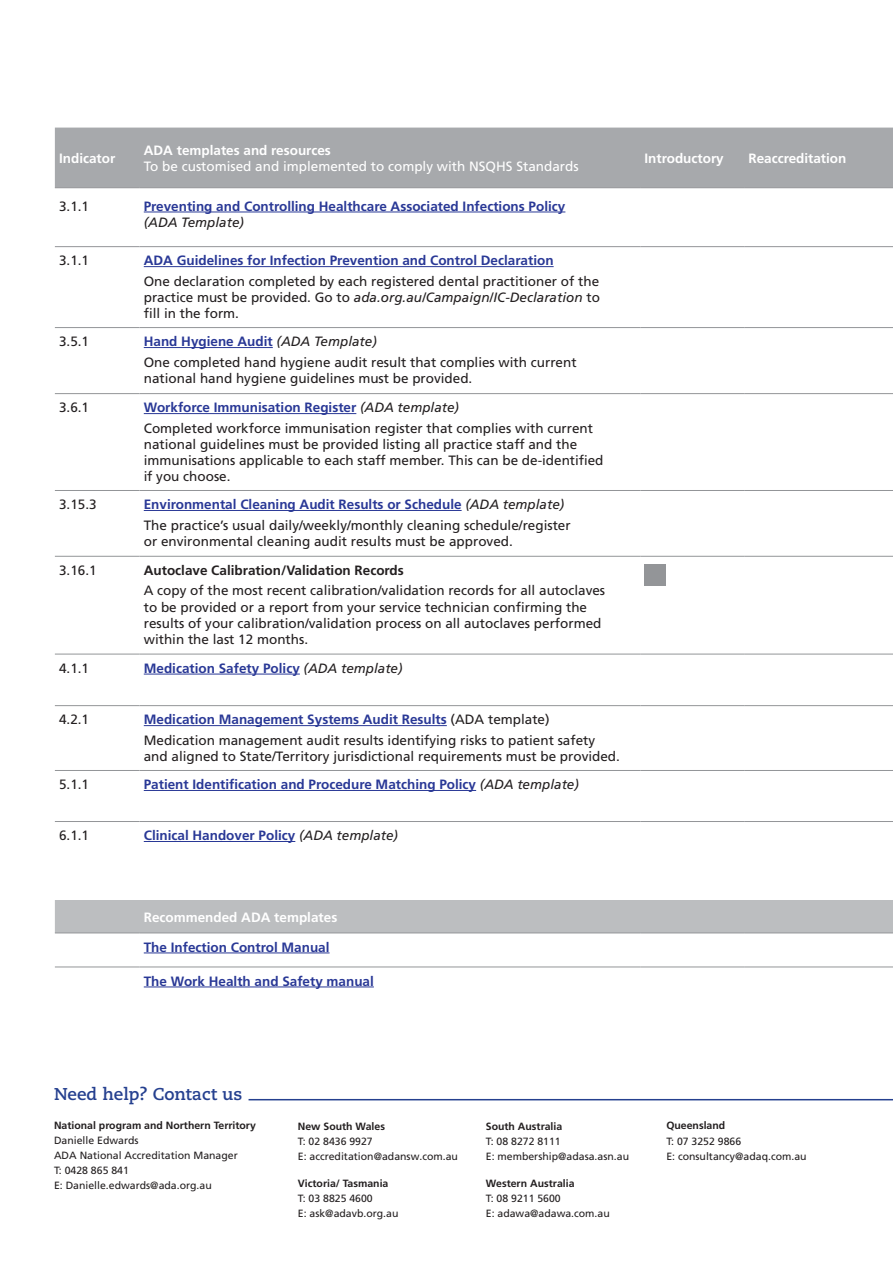
<style>
.page{position:relative;width:893px;height:1263px;background:#fff}
.page>*{position:absolute;margin:0;border:0;box-sizing:border-box;transform-origin:0 0}
.t1{font:700 17.1px "Caecilia LT Pro 75";color:#25408f}
.t2{font:13.5px/16.2px "Frutiger LT Pro";color:#231f20}
.t3{font:700 13.5px "Frutiger LT Pro";color:#293896}
.t4{font:700 13.5px "Frutiger LT Pro";color:#fff}
.t5{font:13.5px "Frutiger LT Pro";color:#fff}
.t6{font:700 13.5px "Frutiger LT Pro";color:#231f20}
.t7{font:italic 13.5px "Frutiger LT Pro";color:#231f20}
.t8{font:10.5px/15px "Frutiger LT Pro";color:#231f20}
.t9{font:700 10.5px "Frutiger LT Pro";color:#231f20}
.s1{font-style:italic}
.s2{font-weight:700;color:#293896}
.s3{font-weight:400;font-style:italic;color:#231f20}
</style>
<div class="page">
<div style="left:55px;top:128px;width:838px;height:59px;background:#a7a9ac"></div>
<div style="left:55px;top:900px;width:838px;height:33px;background:#bcbec0"></div>
<hr style="left:55px;top:187px;width:85px;height:1px;background:#939598">
<hr style="left:140px;top:187px;width:500px;height:1px;background:#939598">
<hr style="left:640px;top:187px;width:104px;height:1px;background:#939598">
<hr style="left:744px;top:187px;width:149px;height:1px;background:#939598">
<hr style="left:55px;top:246px;width:85px;height:1px;background:#939598">
<hr style="left:140px;top:246px;width:500px;height:1px;background:#939598">
<hr style="left:640px;top:246px;width:104px;height:1px;background:#939598">
<hr style="left:744px;top:246px;width:149px;height:1px;background:#939598">
<hr style="left:55px;top:327px;width:85px;height:1px;background:#939598">
<hr style="left:140px;top:327px;width:500px;height:1px;background:#939598">
<hr style="left:640px;top:327px;width:104px;height:1px;background:#939598">
<hr style="left:744px;top:327px;width:149px;height:1px;background:#939598">
<hr style="left:55px;top:393px;width:85px;height:1px;background:#939598">
<hr style="left:140px;top:393px;width:500px;height:1px;background:#939598">
<hr style="left:640px;top:393px;width:104px;height:1px;background:#939598">
<hr style="left:744px;top:393px;width:149px;height:1px;background:#939598">
<hr style="left:55px;top:490px;width:85px;height:1px;background:#939598">
<hr style="left:140px;top:490px;width:500px;height:1px;background:#939598">
<hr style="left:640px;top:490px;width:104px;height:1px;background:#939598">
<hr style="left:744px;top:490px;width:149px;height:1px;background:#939598">
<hr style="left:55px;top:556px;width:85px;height:1px;background:#939598">
<hr style="left:140px;top:556px;width:500px;height:1px;background:#939598">
<hr style="left:640px;top:556px;width:104px;height:1px;background:#939598">
<hr style="left:744px;top:556px;width:149px;height:1px;background:#939598">
<hr style="left:55px;top:654px;width:85px;height:1px;background:#939598">
<hr style="left:140px;top:654px;width:500px;height:1px;background:#939598">
<hr style="left:640px;top:654px;width:104px;height:1px;background:#939598">
<hr style="left:744px;top:654px;width:149px;height:1px;background:#939598">
<hr style="left:55px;top:705px;width:85px;height:1px;background:#939598">
<hr style="left:140px;top:705px;width:500px;height:1px;background:#939598">
<hr style="left:640px;top:705px;width:104px;height:1px;background:#939598">
<hr style="left:744px;top:705px;width:149px;height:1px;background:#939598">
<hr style="left:55px;top:770px;width:85px;height:1px;background:#939598">
<hr style="left:140px;top:770px;width:500px;height:1px;background:#939598">
<hr style="left:640px;top:770px;width:104px;height:1px;background:#939598">
<hr style="left:744px;top:770px;width:149px;height:1px;background:#939598">
<hr style="left:55px;top:821px;width:85px;height:1px;background:#939598">
<hr style="left:140px;top:821px;width:500px;height:1px;background:#939598">
<hr style="left:640px;top:821px;width:104px;height:1px;background:#939598">
<hr style="left:744px;top:821px;width:149px;height:1px;background:#939598">
<hr style="left:55px;top:933px;width:85px;height:1px;background:#939598">
<hr style="left:140px;top:933px;width:500px;height:1px;background:#939598">
<hr style="left:640px;top:933px;width:104px;height:1px;background:#939598">
<hr style="left:744px;top:933px;width:149px;height:1px;background:#939598">
<hr style="left:55px;top:967px;width:85px;height:1px;background:#939598">
<hr style="left:140px;top:967px;width:500px;height:1px;background:#939598">
<hr style="left:640px;top:967px;width:104px;height:1px;background:#939598">
<hr style="left:744px;top:967px;width:149px;height:1px;background:#939598">
<hr style="left:144px;top:212px;width:421px;height:1px;background:#293896">
<hr style="left:144px;top:266px;width:410px;height:1px;background:#293896">
<hr style="left:144px;top:347px;width:129px;height:1px;background:#293896">
<hr style="left:144px;top:413px;width:212px;height:1px;background:#293896">
<hr style="left:144px;top:510px;width:318px;height:1px;background:#293896">
<div style="left:644px;top:565px;width:22px;height:21px;background:#939598"></div>
<hr style="left:144px;top:674px;width:156px;height:1px;background:#293896">
<hr style="left:144px;top:725px;width:303px;height:1px;background:#293896">
<hr style="left:144px;top:790px;width:332px;height:1px;background:#293896">
<hr style="left:144px;top:841px;width:151px;height:1px;background:#293896">
<hr style="left:144px;top:952px;width:186px;height:1px;background:#293896">
<hr style="left:144px;top:986px;width:230px;height:1px;background:#293896">
<hr style="left:249px;top:1099px;width:644px;height:1px;background:#25408f">
<p class="t4" style="left:59px;top:150px;width:58px">Indicator</p>
<p class="t4" style="left:144px;top:142px;width:189px">ADA templates and resources</p>
<p class="t5" style="left:144px;top:158px;width:436px">To be customised and implemented to comply with NSQHS Standards</p>
<p class="t2" style="left:59px;top:198px;width:32px">3.1.1</p>
<p class="t3" style="left:144px;top:198px;width:423px">Preventing and Controlling Healthcare Associated Infections Policy</p>
<p class="t7" style="left:144px;top:214px;width:102px">(ADA Template)</p>
<p class="t2" style="left:59px;top:253px;width:32px">3.1.1</p>
<p class="t3" style="left:144px;top:253px;width:411px">ADA Guidelines for Infection Prevention and Control Declaration</p>
<p class="t2" style="left:144px;top:273px;width:458px;text-align:justify">One declaration completed by each registered dental practitioner of the practice must be provided. Go to <span class="s1">ada.org.au/Campaign/IC-Declaration</span> to fill in the form.</p>
<p class="t2" style="left:59px;top:333px;width:32px">3.5.1</p>
<p class="t2" style="left:144px;top:331px;width:434px;line-height:20.4px"><span class="s2">Hand Hygiene Audit</span> <span class="s1">(ADA Template)<br></span>One completed hand hygiene audit result that complies with current</p>
<p class="t2" style="left:144px;top:370px;width:330px">national hand hygiene guidelines must be provided.</p>
<p class="t2" style="left:59px;top:399px;width:32px">3.6.1</p>
<p class="t2" style="left:144px;top:397px;width:451px;line-height:20.4px"><span class="s2">Workforce Immunisation Register</span> <span class="s1">(ADA template)<br></span>Completed workforce immunisation register that complies with current</p>
<p class="t2" style="left:144px;top:436px;width:461px">national guidelines must be provided listing all practice staff and the immunisations applicable to each staff member. This can be de-identified if you choose.</p>
<p class="t2" style="left:59px;top:496px;width:39px">3.15.3</p>
<p class="t2" style="left:144px;top:494px;width:428px;line-height:20.4px"><span class="s2">Environmental Cleaning Audit Results or Schedule</span> <span class="s1">(ADA template)<br></span>The practice’s usual daily/weekly/monthly cleaning schedule/register</p>
<p class="t2" style="left:144px;top:533px;width:371px">or environmental cleaning audit results must be approved.</p>
<p class="t2" style="left:59px;top:562px;width:39px">3.16.1</p>
<p class="t6" style="left:144px;top:562px;width:262px">Autoclave Calibration/Validation Records</p>
<p class="t2" style="left:144px;top:583px;width:463px">A copy of the most recent calibration/validation records for all autoclaves to be provided or a report from your service technician confirming the results of your calibration/validation process on all autoclaves performed within the last 12 months.</p>
<p class="t2" style="left:59px;top:660px;width:32px">4.1.1</p>
<p class="t3" style="left:144px;top:660px;width:260px">Medication Safety Policy <span class="s3">(ADA template)</span></p>
<p class="t2" style="left:59px;top:711px;width:32px">4.2.1</p>
<p class="t2" style="left:144px;top:709px;width:453px;line-height:20.4px"><span class="s2">Medication Management Systems Audit Results</span> (ADA template)<br>Medication management audit results identifying risks to patient safety</p>
<p class="t2" style="left:144px;top:748px;width:478px">and aligned to State/Territory jurisdictional requirements must be provided.</p>
<p class="t2" style="left:59px;top:776px;width:32px">5.1.1</p>
<p class="t3" style="left:144px;top:776px;width:437px">Patient Identification and Procedure Matching Policy <span class="s3">(ADA template)</span></p>
<p class="t2" style="left:59px;top:827px;width:32px">6.1.1</p>
<p class="t3" style="left:144px;top:827px;width:256px">Clinical Handover Policy <span class="s3">(ADA template)</span></p>
<p class="t4" style="left:644px;top:150px;width:81px">Introductory</p>
<p class="t4" style="left:748px;top:150px;width:100px">Reaccreditation</p>
<p class="t4" style="left:144px;top:909px;width:195px">Recommended ADA templates</p>
<p class="t3" style="left:144px;top:939px;width:187px">The Infection Control Manual</p>
<p class="t3" style="left:144px;top:973px;width:232px">The Work Health and Safety manual</p>
<p class="t1" style="left:54px;top:1083px;width:190px">Need help? Contact us</p>
<p class="t9" style="left:54px;top:1120px;width:203px">National program and Northern Territory</p>
<p class="t8" style="left:54px;top:1133px;width:185px">Danielle Edwards<br>ADA National Accreditation Manager<br>T: 0428 865 841<br>E: Danielle.edwards@ada.org.au</p>
<p class="t9" style="left:298px;top:1120px;width:89px">New South Wales</p>
<p class="t8" style="left:298px;top:1133px;width:162px">T: 02 8436 9927<br>E: accreditation@adansw.com.au</p>
<p class="t9" style="left:298px;top:1177px;width:92px">Victoria/ Tasmania</p>
<p class="t8" style="left:298px;top:1191px;width:102px">T: 03 8825 4600<br>E: ask@adavb.org.au</p>
<p class="t9" style="left:486px;top:1120px;width:78px">South Australia</p>
<p class="t8" style="left:486px;top:1133px;width:145px">T: 08 8272 8111<br>E: membership@adasa.asn.au</p>
<p class="t9" style="left:486px;top:1177px;width:90px">Western Australia</p>
<p class="t8" style="left:486px;top:1191px;width:125px">T: 08 9211 5600<br>E: adawa@adawa.com.au</p>
<p class="t9" style="left:666px;top:1120px;width:60px">Queensland</p>
<p class="t8" style="left:666px;top:1133px;width:142px">T: 07 3252 9866<br>E: consultancy@adaq.com.au</p>
</div>
